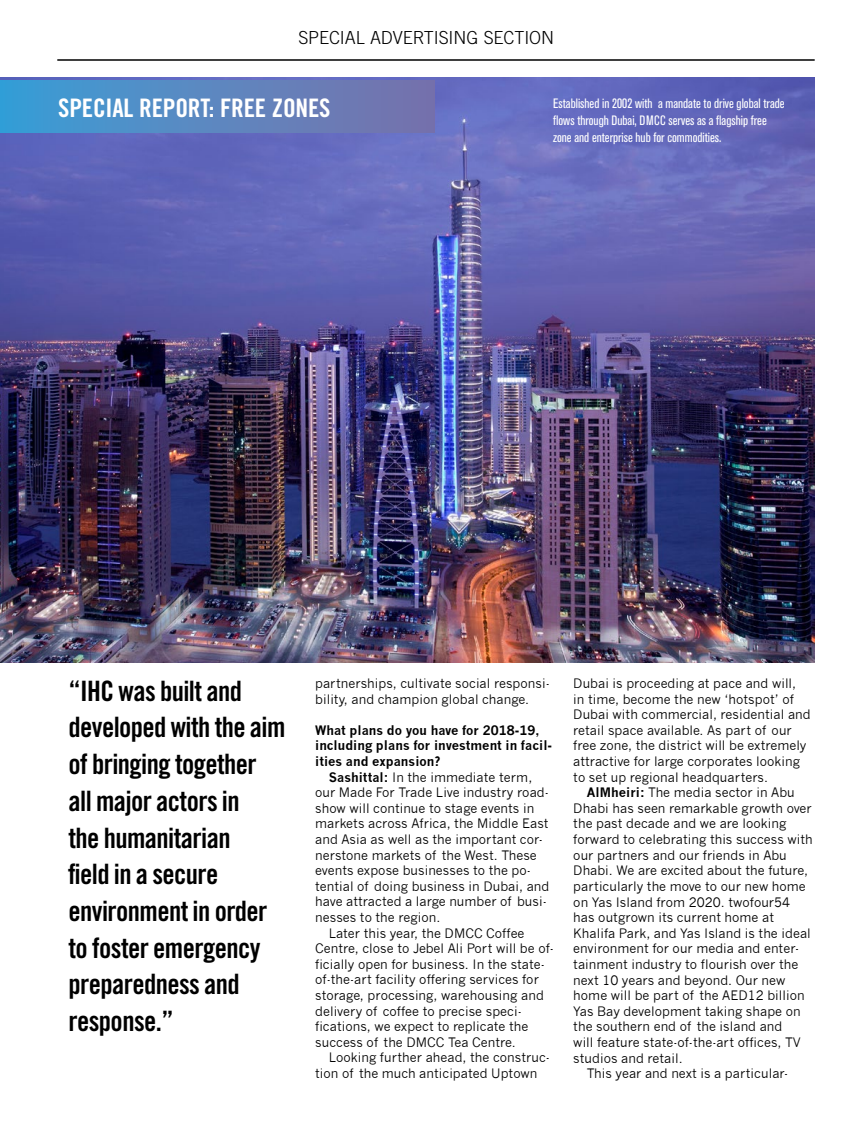
<style>
.page{position:relative;width:851px;height:1134px;background:#fff}
.page>*{position:absolute;margin:0;border:0;box-sizing:border-box;transform-origin:0 0}
.t1{font:28.05px/36.8px "Trade Gothic LT Std Bd Cn 20";letter-spacing:-.02em;color:#000}
.t2{font:25.5px "Trade Gothic LT Std Bd Cn 20";letter-spacing:-.01em;color:#fff}
.t3{font:300 18px "Trade Gothic LT Std";letter-spacing:-.005em;color:#000}
.t4{font:condensed 13.5px/16.8px "Akzidenz Grotesk BE";color:#fff}
.t5{font:12.75px/15.6px "News Gothic";letter-spacing:.005em;color:#000}
.t6{font:700 12.75px "News Gothic";letter-spacing:.005em;color:#000}
.s1{font-weight:700}
</style>
<div class="page">
<hr style="left:58px;top:59px;width:756px;height:2px;background:#000">
<img style="left:0;top:77px;width:814px;height:586px">
<div style="left:0;top:80px;width:435px;height:52px;background:linear-gradient(to right,#3a9ed6,#7a70ab)"></div>
<h3 class="t3" style="left:298px;top:27px;width:257px">SPECIAL ADVERTISING SECTION</h3>
<h2 class="t2" style="left:58px;top:92px;width:274px">SPECIAL REPORT: FREE ZONES</h2>
<p class="t4" style="left:553px;top:96px;width:233px">Established in 2002 with a mandate to drive global trade flows through Dubai, DMCC serves as a flagship free zone and enterprise hub for commodities.</p>
<h1 class="t1" style="left:69px;top:672px;width:218px">“IHC was built and developed with the aim of bringing together all major actors in<br>the humanitarian<br>field in a secure environment in order to foster emergency preparedness and response.”</h1>
<p class="t5" style="left:315px;top:676px;width:236px">partnerships, cultivate social responsi&shy;bility, and champion global change.</p>
<p class="t6" style="left:315px;top:722px;width:226px">What plans do you have for 2018-19,</p>
<p class="t6" style="left:315px;top:738px;width:238px">including plans for investment in facil-</p>
<p class="t6" style="left:315px;top:753px;width:127px">ities and expansion?</p>
<p class="t5" style="left:329px;top:769px;width:205px"><span class="s1">Sashittal:</span> In the immediate term,</p>
<p class="t5" style="left:315px;top:785px;width:235px">our Made For Trade Live industry road-</p>
<p class="t5" style="left:315px;top:800px;width:221px">show will continue to stage events in</p>
<p class="t5" style="left:315px;top:816px;width:235px">markets across Africa, the Middle East</p>
<p class="t5" style="left:315px;top:832px;width:229px">and Asia as well as the important cor-</p>
<p class="t5" style="left:315px;top:847px;width:223px">nerstone markets of the West. These</p>
<p class="t5" style="left:315px;top:863px;width:217px">events expose businesses to the po-</p>
<p class="t5" style="left:315px;top:878px;width:236px">tential of doing business in Dubai, and</p>
<p class="t5" style="left:315px;top:894px;width:233px">have attracted a large number of busi-</p>
<p class="t5" style="left:315px;top:910px;width:127px">nesses to the region.</p>
<p class="t5" style="left:329px;top:925px;width:197px">Later this year, the DMCC Coffee</p>
<p class="t5" style="left:315px;top:941px;width:240px">Centre, close to Jebel Ali Port will be of-</p>
<p class="t5" style="left:315px;top:956px;width:231px">ficially open for business. In the state-</p>
<p class="t5" style="left:315px;top:972px;width:225px">of-the-art facility offering services for</p>
<p class="t5" style="left:315px;top:988px;width:230px">storage, processing, warehousing and</p>
<p class="t5" style="left:315px;top:1003px;width:208px">delivery of coffee to precise speci-</p>
<p class="t5" style="left:315px;top:1019px;width:215px">fications, we expect to replicate the</p>
<p class="t5" style="left:315px;top:1034px;width:202px">success of the DMCC Tea Centre.</p>
<p class="t5" style="left:329px;top:1050px;width:223px">Looking further ahead, the construc-</p>
<p class="t5" style="left:315px;top:1066px;width:224px">tion of the much anticipated Uptown</p>
<p class="t5" style="left:573px;top:676px;width:239px">Dubai is proceeding at pace and will,<br>in time, become the new ‘hotspot’ of Dubai with commercial, residential and retail space available. As part of our free zone, the district will be extremely attractive for large corporates looking to set up regional headquarters.</p>
<p class="t5" style="left:586px;top:785px;width:209px"><span class="s1">AlMheiri:</span> The media sector in Abu</p>
<p class="t5" style="left:573px;top:801px;width:240px">Dhabi has seen remarkable growth over</p>
<p class="t5" style="left:573px;top:816px;width:214px">the past decade and we are looking</p>
<p class="t5" style="left:573px;top:832px;width:241px">forward to celebrating this success with</p>
<p class="t5" style="left:573px;top:847px;width:215px">our partners and our friends in Abu</p>
<p class="t5" style="left:573px;top:863px;width:236px">Dhabi. We are excited about the future,</p>
<p class="t5" style="left:573px;top:879px;width:234px">particularly the move to our new home</p>
<p class="t5" style="left:573px;top:894px;width:218px">on Yas Island from 2020. twofour54</p>
<p class="t5" style="left:573px;top:910px;width:202px">has outgrown its current home at</p>
<p class="t5" style="left:573px;top:925px;width:239px">Khalifa Park, and Yas Island is the ideal</p>
<p class="t5" style="left:573px;top:941px;width:227px">environment for our media and enter-</p>
<p class="t5" style="left:573px;top:957px;width:226px">tainment industry to flourish over the</p>
<p class="t5" style="left:573px;top:972px;width:213px">next 10 years and beyond. Our new</p>
<p class="t5" style="left:573px;top:988px;width:233px">home will be part of the AED12 billion</p>
<p class="t5" style="left:573px;top:1003px;width:229px">Yas Bay development taking shape on</p>
<p class="t5" style="left:573px;top:1019px;width:211px">the southern end of the island and</p>
<p class="t5" style="left:573px;top:1035px;width:229px">will feature state-of-the-art offices, TV</p>
<p class="t5" style="left:573px;top:1050px;width:111px">studios and retail.</p>
<p class="t5" style="left:586px;top:1066px;width:203px">This year and next is a particular-</p>
</div>
